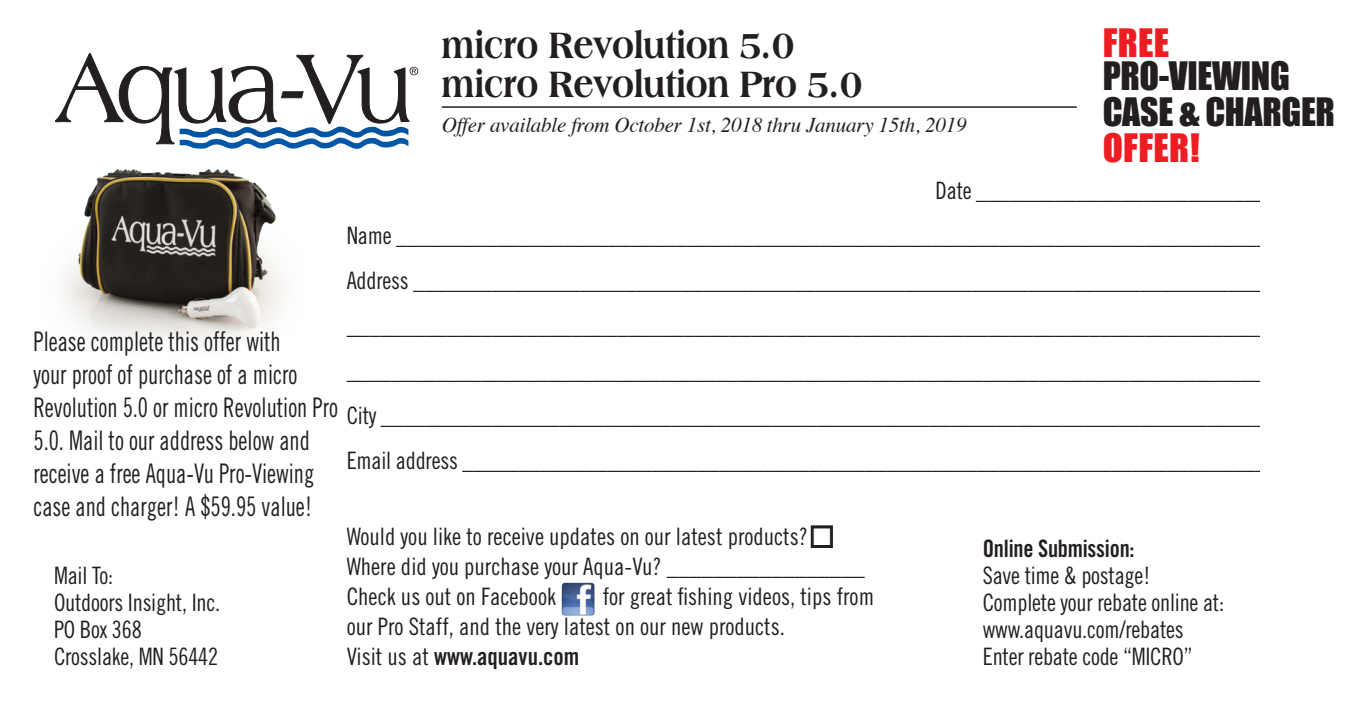
<style>
.page{position:relative;width:1350px;height:702px;background:#fff}
.page>*{position:absolute;margin:0;border:0;box-sizing:border-box;transform-origin:0 0}
.t1{font:800 39px/39px "Americana BT";letter-spacing:-.01em;color:#231f20;scale:.85 1}
.t2{font:36px/36px "Impact";letter-spacing:-.01em;color:#231f20}
.t3{font:36px "Impact";letter-spacing:.01em;color:#ee1d23}
.t4{font:27px/33px "Trade Gothic LT Cond Eighteen";color:#231f20;scale:.85 1}
.t5{font:24px/45px "Trade Gothic LT Cond Eighteen";letter-spacing:-.01em;color:#231f20;scale:.95 1}
.t6{font:24px/30px "Trade Gothic LT Cond Eighteen";letter-spacing:-.01em;color:#231f20}
.t7{font:24px "Trade Gothic LT Bold Cond Twenty";letter-spacing:-.01em;color:#231f20}
.t8{font:24px "Trade Gothic LT Bold Cond Twenty";letter-spacing:-.01em;color:#231f20;scale:.95 1}
.t9{font:italic 21px "Times";letter-spacing:-.01em;color:#231f20}
.s1{color:#fff}
.s2{font-family:"Trade Gothic LT Cond Eighteen"}
</style>
<div class="page">
<img style="left:63px;top:169px;width:220px;height:172px">
<hr style="left:442px;top:106px;width:635px;height:2px;background:#231f20">
<div style="left:811px;top:525px;width:22px;height:23px;border:6px solid #231f20"></div>
<svg style="left:55px;top:54px;width:363px;height:95px"></svg>
<img style="left:562px;top:583px;width:33px;height:33px">
<p class="t4" style="left:33px;top:325px;width:360px">Please complete this offer with<br>your proof of purchase of a micro Revolution 5.0 or micro Revolution Pro 5.0. Mail to our address below and receive a free Aqua-Vu Pro-Viewing case and charger! A $59.95 value!</p>
<p class="t5" style="left:54px;top:561px;width:176px;line-height:27px">Mail To:<br>Outdoors Insight, Inc.<br>PO Box 368<br>Crosslake, MN 56442</p>
<h1 class="t1" style="left:442px;top:25px;width:496px">micro Revolution 5.0 micro Revolution Pro 5.0</h1>
<p class="t9" style="left:442px;top:107px;width:526px">Offer available from October 1st, 2018 thru January 15th, 2019</p>
<h2 class="t3" style="left:1103px;top:14px;width:68px">FREE</h2>
<h2 class="t2" style="left:1103px;top:56px;width:234px">PRO-VIEWING<br>CASE &amp; CHARGER</h2>
<h2 class="t3" style="left:1103px;top:119px;width:99px">OFFER!</h2>
<p class="t5" style="left:347px;top:168px;width:972px;text-indent:589px">Date __________________________ Name ______________________________________________________________________________ Address ____________________________________________________________________________ __________________________________________________________________________________ __________________________________________________________________________________ City _______________________________________________________________________________ Email address ________________________________________________________________________</p>
<p class="t6" style="left:347px;top:521px;width:520px">Would you like to receive updates on our latest products? <span class="s1">■<br></span>Where did you purchase your Aqua-Vu? _________________<br>Check us out on Facebook</p>
<p class="t6" style="left:347px;top:581px;width:529px;text-indent:256px">for great fishing videos, tips from our Pro Staff, and the very latest on our new products.</p>
<p class="t7" style="left:347px;top:642px;width:234px"><span class="s2">Visit us at</span> www.aquavu.com</p>
<p class="t8" style="left:983px;top:534px;width:161px">Online Submission:</p>
<p class="t5" style="left:983px;top:562px;width:256px;line-height:27px">Save time &amp; postage!<br>Complete your rebate online at: www.aquavu.com/rebates<br>Enter rebate code “MICRO”</p>
</div>
